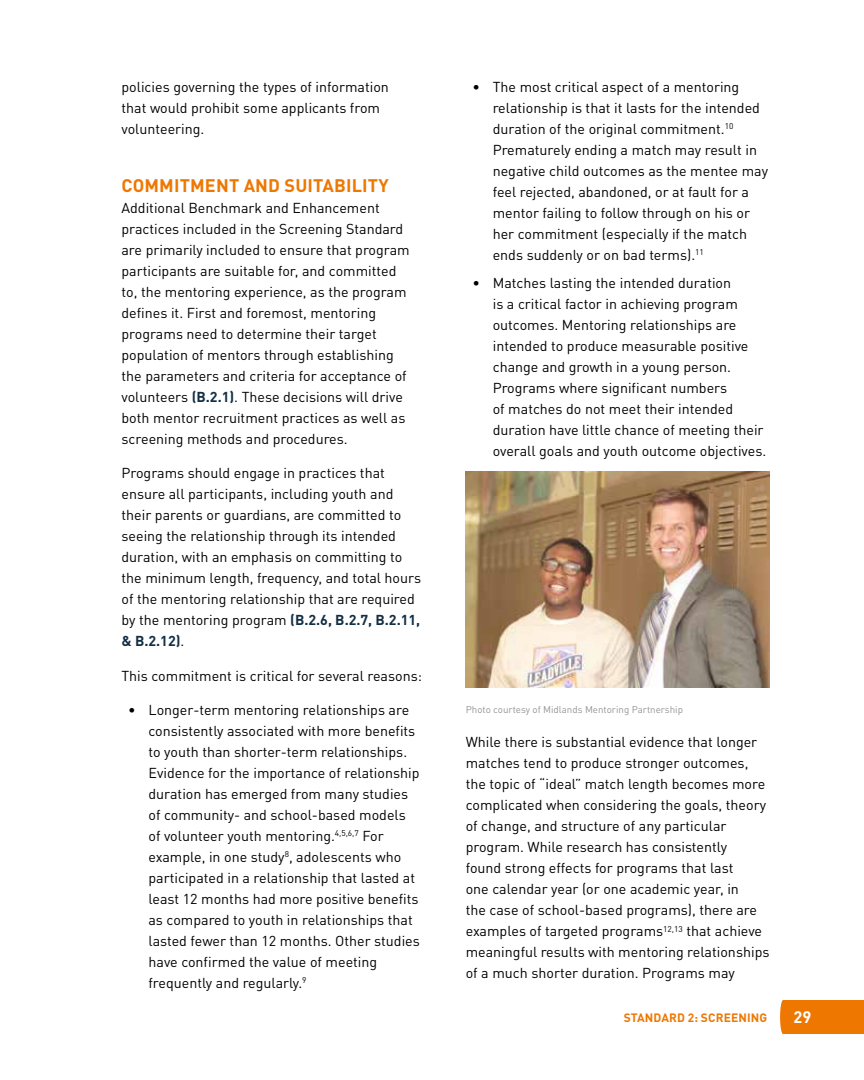
<style>
.page{position:relative;width:864px;height:1080px;background:#fff}
.page>*{position:absolute;margin:0;border:0;box-sizing:border-box;transform-origin:0 0}
.t1{font:700 18px "DIN Pro";letter-spacing:.01em;color:#e70}
.t2{font:700 16.5px "DIN Pro";color:#fff}
.t3{font:14.25px/21px "DIN Pro";color:#000}
.t4{font:700 12px "DIN Pro";letter-spacing:.01em;color:#e70}
.t5{font:9.75px "DIN Pro";color:#939598}
.s1{font-weight:700;color:#132f45}
</style>
<div class="page">
<div style="left:783px;top:1000px;width:81px;height:34px;background:#e70"></div>
<div style="left:780px;top:1000px;width:6px;height:34px;background:#e70;border-radius:50%"></div>
<img style="left:466px;top:472px;width:304px;height:216px">
<p class="t3" style="left:122px;top:75px;width:269px">policies governing the types of information that would prohibit some applicants from volunteering.</p>
<p class="t1" style="left:122px;top:170px;width:269px">COMMITMENT AND SUITABILITY</p>
<p class="t3" style="left:122px;top:196px;width:290px">Additional Benchmark and Enhancement practices included in the Screening Standard are primarily included to ensure that program participants are suitable for, and committed to, the mentoring experience, as the program defines it. First and foremost, mentoring programs need to determine their target population of mentors through establishing the parameters and criteria for acceptance of volunteers <span class="s1">(B.2.1)</span>. These decisions will drive both mentor recruitment practices as well as screening methods and procedures.</p>
<p class="t3" style="left:122px;top:461px;width:301px">Programs should engage in practices that ensure all participants, including youth and their parents or guardians, are committed to seeing the relationship through its intended duration, with an emphasis on committing to the minimum length, frequency, and total hours of the mentoring relationship that are required by the mentoring program <span class="s1">(B.2.6, B.2.7, B.2.11, &amp; B.2.12)</span>.</p>
<p class="t3" style="left:122px;top:664px;width:302px">This commitment is critical for several reasons:</p>
<p class="t3" style="left:148px;top:698px;width:273px;text-indent:-20px">• Longer-term mentoring relationships are consistently associated with more benefits to youth than shorter-term relationships.<br>Evidence for the importance of relationship duration has emerged from many studies of community- and school-based models of volunteer youth mentoring.<sup>4,5,6,7</sup> For example, in one study<sup>8</sup>, adolescents who participated in a relationship that lasted at least 12 months had more positive benefits as compared to youth in relationships that lasted fewer than 12 months. Other studies have confirmed the value of meeting frequently and regularly.<sup>9</sup></p>
<p class="t3" style="left:493px;top:75px;width:277px;text-indent:-20px">• The most critical aspect of a mentoring relationship is that it lasts for the intended duration of the original commitment.<sup>10<br></sup>Prematurely ending a match may result in negative child outcomes as the mentee may feel rejected, abandoned, or at fault for a mentor failing to follow through on his or her commitment (especially if the match ends suddenly or on bad terms).<sup>11</sup></p>
<p class="t3" style="left:493px;top:271px;width:275px;text-indent:-20px">• Matches lasting the intended duration<br>is a critical factor in achieving program outcomes. Mentoring relationships are intended to produce measurable positive change and growth in a young person.<br>Programs where significant numbers<br>of matches do not meet their intended duration have little chance of meeting their overall goals and youth outcome objectives.</p>
<p class="t5" style="left:466px;top:702px;width:219px">Photo courtesy of Midlands Mentoring Partnership</p>
<p class="t3" style="left:466px;top:730px;width:305px">While there is substantial evidence that longer matches tend to produce stronger outcomes, the topic of “ideal” match length becomes more complicated when considering the goals, theory of change, and structure of any particular program. While research has consistently<br>found strong effects for programs that last<br>one calendar year (or one academic year, in<br>the case of school-based programs), there are examples of targeted programs<sup>12,13</sup> that achieve meaningful results with mentoring relationships of a much shorter duration. Programs may</p>
<p class="t4" style="left:624px;top:1007px;width:145px">STANDARD 2: SCREENING</p>
<p class="t2" style="left:794px;top:1004px;width:19px">29</p>
</div>
